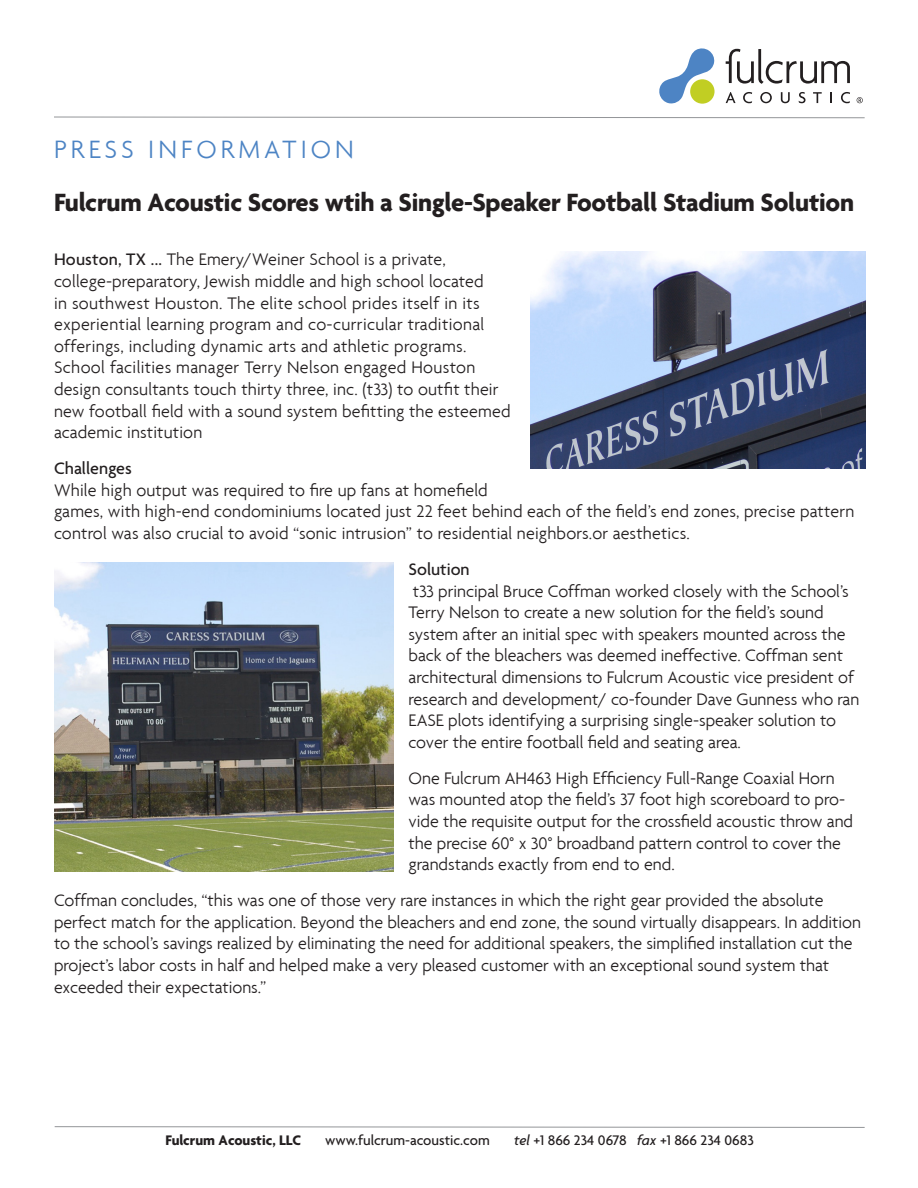
<style>
.page{position:relative;width:918px;height:1188px;background:#fff}
.page>*{position:absolute;margin:0;border:0;box-sizing:border-box;transform-origin:0 0}
.t1{font:700 27px "Agenda";letter-spacing:-.01em;color:#231f20}
.t2{font:300 27px "Agenda";letter-spacing:.15em;color:#4d84c4}
.t3{font:300 18px/21.6px "Agenda";color:#231f20}
.t4{font:500 18px "Agenda";color:#231f20}
.t5{font:500 15px "Agenda";color:#231f20}
.t6{font:700 15px "Agenda";color:#231f20}
.s1{font-weight:500}
.s2{font-style:italic}
</style>
<div class="page">
<svg style="left:54px;top:1126px;width:811px;height:2px;background:#c8c9ca"></svg>
<svg style="left:659px;top:48px;width:56px;height:56px"></svg>
<svg style="left:726px;top:49px;width:124px;height:35px"></svg>
<svg style="left:726px;top:92px;width:10px;height:11px"></svg>
<svg style="left:743px;top:92px;width:9px;height:11px"></svg>
<svg style="left:760px;top:92px;width:12px;height:11px"></svg>
<svg style="left:781px;top:92px;width:9px;height:11px"></svg>
<svg style="left:799px;top:92px;width:7px;height:11px"></svg>
<svg style="left:813px;top:92px;width:9px;height:11px"></svg>
<svg style="left:830px;top:92px;width:2px;height:11px"></svg>
<svg style="left:841px;top:92px;width:9px;height:11px"></svg>
<svg style="left:857px;top:97px;width:6px;height:6px"></svg>
<svg style="left:54px;top:116px;width:811px;height:3px"></svg>
<img style="left:530px;top:252px;width:336px;height:217px">
<img style="left:54px;top:562px;width:340px;height:310px">
<h1 class="t2" style="left:54px;top:133px;width:301px">PRESS INFORMATION</h1>
<p class="t1" style="left:54px;top:185px;width:802px">Fulcrum Acoustic Scores wtih a Single-Speaker Football Stadium Solution</p>
<p class="t3" style="left:54px;top:249px;width:458px"><span class="s1">Houston, TX ...</span> The Emery/Weiner School is a private, college-preparatory, Jewish middle and high school located<br>in southwest Houston. The elite school prides itself in its experiential learning program and co-curricular traditional offerings, including dynamic arts and athletic programs.<br>School facilities manager Terry Nelson engaged Houston design consultants touch thirty three, inc. (t33) to outfit their new football field with a sound system befitting the esteemed academic institution</p>
<p class="t4" style="left:54px;top:457px;width:79px">Challenges</p>
<p class="t3" style="left:54px;top:479px;width:802px">While high output was required to fire up fans at homefield<br>games, with high-end condominiums located just 22 feet behind each of the field’s end zones, precise pattern control was also crucial to avoid “sonic intrusion” to residential neighbors.or aesthetics.</p>
<p class="t4" style="left:409px;top:558px;width:63px">Solution</p>
<p class="t3" style="left:409px;top:580px;width:452px">t33 principal Bruce Coffman worked closely with the School’s Terry Nelson to create a new solution for the field’s sound system after an initial spec with speakers mounted across the back of the bleachers was deemed ineffective. Coffman sent architectural dimensions to Fulcrum Acoustic vice president of research and development/ co-founder Dave Gunness who ran EASE plots identifying a surprising single-speaker solution to cover the entire football field and seating area.</p>
<p class="t3" style="left:409px;top:767px;width:446px">One Fulcrum AH463 High Efficiency Full-Range Coaxial Horn was mounted atop the field’s 37 foot high scoreboard to pro&shy;vide the requisite output for the crossfield acoustic throw and the precise 60° x 30° broadband pattern control to cover the grandstands exactly from end to end.</p>
<p class="t3" style="left:54px;top:889px;width:809px">Coffman concludes, “this was one of those very rare instances in which the right gear provided the absolute perfect match for the application. Beyond the bleachers and end zone, the sound virtually disappears. In addition to the school’s savings realized by eliminating the need for additional speakers, the simplified installation cut the project’s labor costs in half and helped make a very pleased customer with an exceptional sound system that exceeded their expectations.”</p>
<p class="t6" style="left:165px;top:1130px;width:137px">Fulcrum Acoustic, LLC</p>
<p class="t5" style="left:325px;top:1131px;width:166px">www.fulcrum-acoustic.com</p>
<p class="t5" style="left:514px;top:1131px;width:241px"><span class="s2">tel</span> +1 866 234 0678 <span class="s2">fax</span> +1 866 234 0683</p>
</div>
